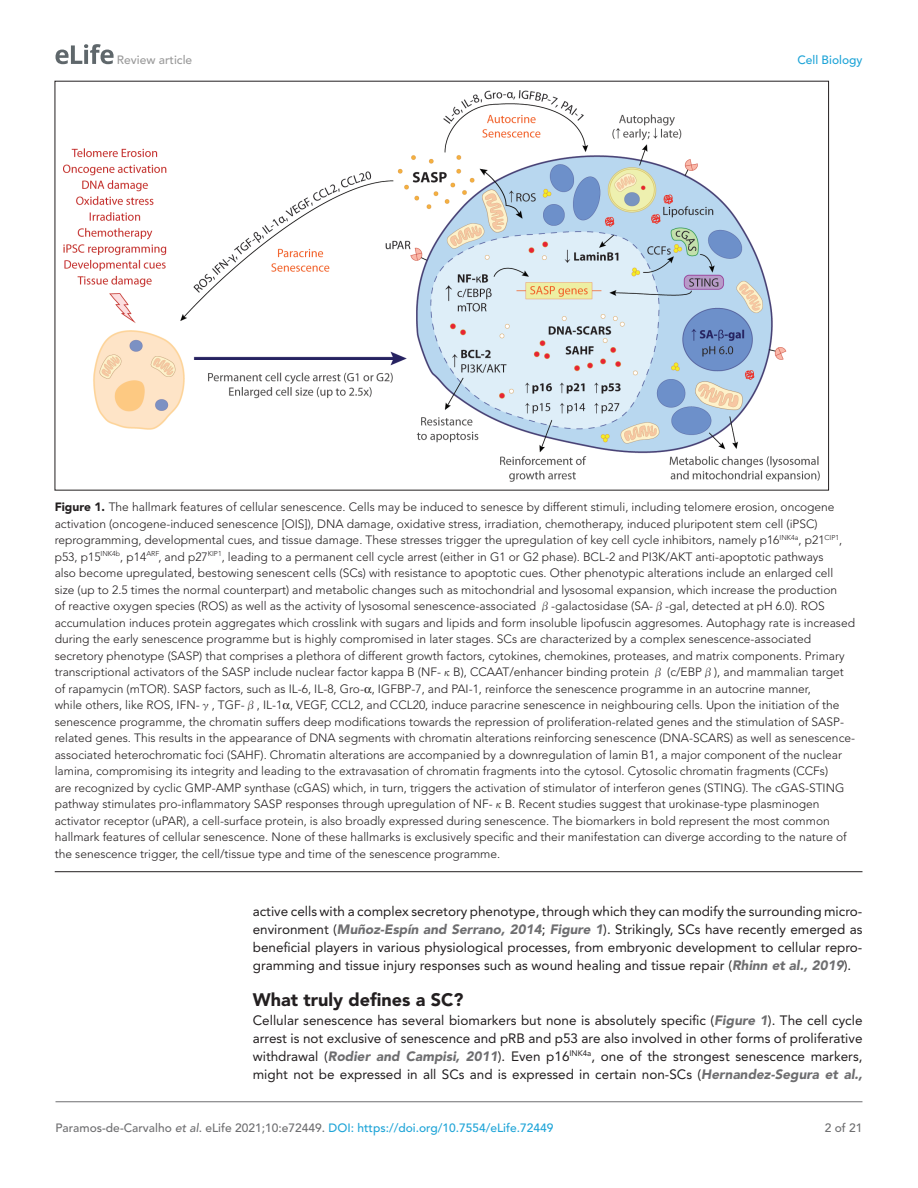
<style>
.page{position:relative;width:918px;height:1188px;background:#fff}
.page>*{position:absolute;margin:0;border:0;box-sizing:border-box;transform-origin:0 0}
.t1{font:900 18px "Avenir LT Std";color:#231f20}
.t2{font:13.5px/18px "Avenir LT Std";color:#231f20;text-align:justify}
.t3{font:300 12px/16.5px "Avenir LT Std";color:#231f20}
.t4{font:500 12px "Avenir LT Std";color:#6e6e70}
.t5{font:500 12px "Avenir LT Std";color:#9a9a9a}
.t6{font:500 12px "Avenir LT Std";color:#1ea4d7}
.s1{font-weight:900}
.s2{font-family:"MS Mincho";font-weight:400}
.s3{font-weight:900;font-style:italic;color:#6e6e70}
.s4{font-style:italic}
.s5{color:#1ea4d7}
</style>
<div class="page">
<svg style="left:56px;top:44px;width:58px;height:20px"></svg>
<hr style="left:56px;top:1101px;width:806px;height:1px;background:#6e6e70">
<hr style="left:55px;top:871px;width:807px;height:1px;background:#231f20">
<img style="left:64px;top:90px;width:756px;height:391px">
<p class="t5" style="left:117px;top:53px;width:77px">Review article</p>
<p class="t6" style="left:797px;top:53px;width:67px">Cell Biology</p>
<p class="t3" style="left:55px;top:499px;width:802px"><span class="s1">Figure 1.</span> The hallmark features of cellular senescence. Cells may be induced to senesce by different stimuli, including telomere erosion, oncogene activation (oncogene-induced senescence [OIS]), DNA damage, oxidative stress, irradiation, chemotherapy, induced pluripotent stem cell (iPSC) reprogramming, developmental cues, and tissue damage. These stresses trigger the upregulation of key cell cycle inhibitors, namely p16<sup>INK4a</sup>, p21<sup>CIP1</sup>, p53, p15<sup>INK4b</sup>, p14<sup>ARF</sup>, and p27<sup>KIP1</sup>, leading to a permanent cell cycle arrest (either in G1 or G2 phase). BCL-2 and PI3K/AKT anti-apoptotic pathways<br>also become upregulated, bestowing senescent cells (SCs) with resistance to apoptotic cues. Other phenotypic alterations include an enlarged cell size (up to 2.5 times the normal counterpart) and metabolic changes such as mitochondrial and lysosomal expansion, which increase the production<br>of reactive oxygen species (ROS) as well as the activity of lysosomal senescence-associated <span class="s2">β</span>-galactosidase (SA-<span class="s2">β</span>-gal, detected at pH 6.0). ROS accumulation induces protein aggregates which crosslink with sugars and lipids and form insoluble lipofuscin aggresomes. Autophagy rate is increased during the early senescence programme but is highly compromised in later stages. SCs are characterized by a complex senescence-associated secretory phenotype (SASP) that comprises a plethora of different growth factors, cytokines, chemokines, proteases, and matrix components. Primary transcriptional activators of the SASP include nuclear factor kappa B (NF-<span class="s2">κ</span>B), CCAAT/enhancer binding protein <span class="s2">β</span> (c/EBP<span class="s2">β</span>), and mammalian target of rapamycin (mTOR). SASP factors, such as IL-6, IL-8, Gro- , IGFBP-7, and PAI-1, reinforce the senescence programme in an autocrine manner,<br>while others, like ROS, IFN-<span class="s2">γ</span>, TGF-<span class="s2">β</span>, IL-1 , VEGF, CCL2, and CCL20, induce paracrine senescence in neighbouring cells. Upon the initiation of the senescence programme, the chromatin suffers deep modifications towards the repression of proliferation-related genes and the stimulation of SASP&shy;related genes. This results in the appearance of DNA segments with chromatin alterations reinforcing senescence (DNA-SCARS) as well as senescence&shy;associated heterochromatic foci (SAHF). Chromatin alterations are accompanied by a downregulation of lamin B1, a major component of the nuclear lamina, compromising its integrity and leading to the extravasation of chromatin fragments into the cytosol. Cytosolic chromatin fragments (CCFs)<br>are recognized by cyclic GMP-AMP synthase (cGAS) which, in turn, triggers the activation of stimulator of interferon genes (STING). The cGAS-STING pathway stimulates pro-inflammatory SASP responses through upregulation of NF-<span class="s2">κ</span>B. Recent studies suggest that urokinase-type plasminogen activator receptor (uPAR), a cell-surface protein, is also broadly expressed during senescence. The biomarkers in bold represent the most common hallmark features of cellular senescence. None of these hallmarks is exclusively specific and their manifestation can diverge according to the nature of the senescence trigger, the cell/tissue type and time of the senescence programme.</p>
<p class="t2" style="left:253px;top:902px;width:611px">active cells with a complex secretory phenotype, through which they can modify the surrounding micro&shy;environment (<span class="s3">Muñoz-Espín and Serrano, 2014</span>; <span class="s3">Figure 1</span>). Strikingly, SCs have recently emerged as beneficial players in various physiological processes, from embryonic development to cellular repro&shy;gramming and tissue injury responses such as wound healing and tissue repair (<span class="s3">Rhinn et al., 2019</span>).</p>
<h1 class="t1" style="left:253px;top:989px;width:212px">What truly defines a SC?</h1>
<p class="t2" style="left:253px;top:1012px;width:611px">Cellular senescence has several biomarkers but none is absolutely specific (<span class="s3">Figure 1</span>). The cell cycle arrest is not exclusive of senescence and pRB and p53 are also involved in other forms of proliferative withdrawal (<span class="s3">Rodier and Campisi, 2011</span>). Even p16<sup>INK4a</sup>, one of the strongest senescence markers, might not be expressed in all SCs and is expressed in certain non-SCs (<span class="s3">Hernandez-Segura et al.,</span></p>
<p class="t4" style="left:56px;top:1121px;width:500px">Paramos-de-Carvalho <span class="s4">et al</span>. eLife 2021;10:e72449. <span class="s5">DOI: https://doi.org/10.7554/eLife.72449</span></p>
<p class="t4" style="left:825px;top:1121px;width:39px">2 of 21</p>
</div>
